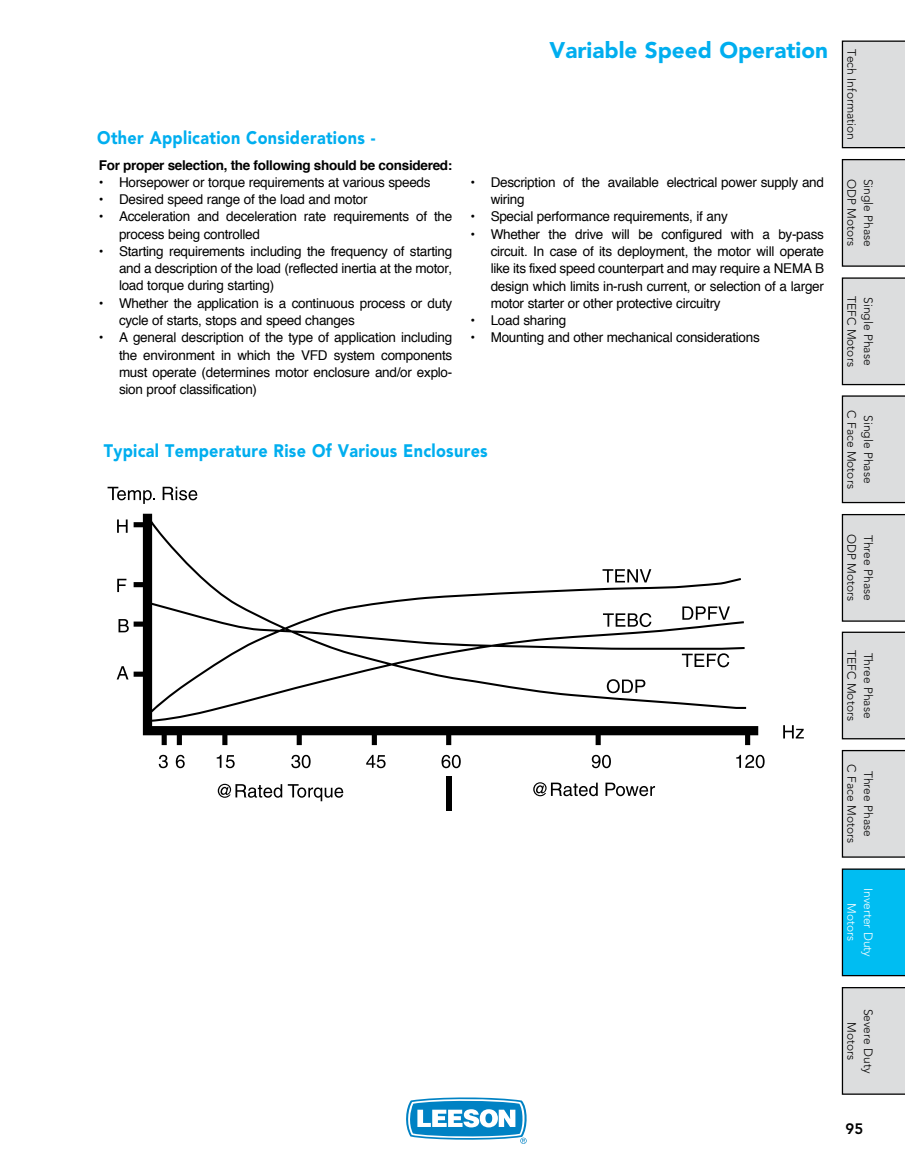
<style>
.page{position:relative;width:905px;height:1175px;background:#fff}
.page>*{position:absolute;margin:0;border:0;box-sizing:border-box;transform-origin:0 0}
.t1{font:900 22.5px "Avenir LT Std";color:#00aeef}
.t2{font:900 18px "Avenir LT Std";letter-spacing:.02em;color:#00aeef;scale:.9 1}
.t3{font:800 15px "Avenir LT Std";color:#000}
.t4{font:13.5px/17.2px "Helvetica";letter-spacing:-.02em;color:#000}
.t5{font:700 13.5px "Helvetica";letter-spacing:-.02em;color:#000}
.t6{font:300 12px/16.5px "Avenir LT Std";color:#000;text-align:center}
.t7{font:300 12px/16.5px "Avenir LT Std";color:#fff;text-align:center}
</style>
<div class="page">
<svg style="left:406px;top:1097px;width:120px;height:46px"></svg>
<svg style="left:841px;top:40px;width:63px;height:108px;background:#d3d4d5"></svg>
<svg style="left:841px;top:159px;width:63px;height:108px;background:#d3d3d4"></svg>
<svg style="left:841px;top:277px;width:63px;height:108px;background:#d3d4d5"></svg>
<svg style="left:841px;top:395px;width:63px;height:108px;background:#d3d4d5"></svg>
<svg style="left:841px;top:514px;width:63px;height:107px;background:#d4d5d6"></svg>
<svg style="left:841px;top:631px;width:63px;height:108px;background:#d3d4d5"></svg>
<svg style="left:841px;top:750px;width:63px;height:107px;background:#d4d5d6"></svg>
<svg style="left:841px;top:868px;width:63px;height:108px;background:#04b6e8"></svg>
<svg style="left:841px;top:987px;width:63px;height:107px;background:#d4d5d6"></svg>
<svg style="left:134px;top:514px;width:624px;height:231px"></svg>
<div style="left:446px;top:775px;width:5px;height:35px;background:#000"></div>
<svg style="left:108px;top:487px;width:47px;height:17px"></svg>
<svg style="left:163px;top:487px;width:34px;height:13px"></svg>
<svg style="left:117px;top:519px;width:11px;height:14px"></svg>
<svg style="left:117px;top:579px;width:9px;height:13px"></svg>
<svg style="left:118px;top:619px;width:11px;height:13px"></svg>
<svg style="left:117px;top:666px;width:11px;height:13px"></svg>
<svg style="left:602px;top:569px;width:49px;height:13px"></svg>
<svg style="left:682px;top:606px;width:48px;height:14px"></svg>
<svg style="left:603px;top:613px;width:48px;height:14px"></svg>
<svg style="left:682px;top:653px;width:47px;height:14px"></svg>
<svg style="left:606px;top:679px;width:39px;height:14px"></svg>
<svg style="left:783px;top:725px;width:20px;height:13px"></svg>
<svg style="left:218px;top:783px;width:64px;height:14px"></svg>
<svg style="left:288px;top:784px;width:55px;height:17px"></svg>
<svg style="left:533px;top:782px;width:64px;height:14px"></svg>
<svg style="left:605px;top:782px;width:50px;height:14px"></svg>
<svg style="left:159px;top:755px;width:9px;height:13px"></svg>
<svg style="left:176px;top:755px;width:9px;height:13px"></svg>
<svg style="left:217px;top:755px;width:18px;height:13px"></svg>
<svg style="left:291px;top:755px;width:19px;height:13px"></svg>
<svg style="left:366px;top:755px;width:19px;height:13px"></svg>
<svg style="left:441px;top:755px;width:20px;height:13px"></svg>
<svg style="left:591px;top:755px;width:20px;height:13px"></svg>
<svg style="left:736px;top:755px;width:28px;height:13px"></svg>
<h1 class="t1" style="left:549px;top:36px;width:280px">Variable Speed Operation</h1>
<h2 class="t2" style="left:97px;top:126px;width:311px">Other Application Considerations -</h2>
<p class="t5" style="left:99px;top:154px;width:355px">For proper selection, the following should be considered:</p>
<p class="t4" style="left:99px;top:174px;width:333px">• Horsepower or torque requirements at various speeds</p>
<p class="t4" style="left:99px;top:191px;width:270px">• Desired speed range of the load and motor</p>
<p class="t4" style="left:119px;top:208px;width:335px;text-indent:-20px">• Acceleration and deceleration rate requirements of the process being controlled</p>
<p class="t4" style="left:119px;top:243px;width:335px;text-align:justify;text-indent:-20px">• Starting requirements including the frequency of starting and a description of the load (reflected inertia at the motor, load torque during starting)</p>
<p class="t4" style="left:119px;top:295px;width:335px;text-indent:-20px">• Whether the application is a continuous process or duty cycle of starts, stops and speed changes</p>
<p class="t4" style="left:119px;top:329px;width:335px;text-align:justify;text-indent:-20px">• A general description of the type of application including the environment in which the VFD system components must operate (determines motor enclosure and/or explo&shy;sion proof classification)</p>
<p class="t4" style="left:490px;top:174px;width:335px;text-indent:-20px">• Description of the available electrical power supply and wiring</p>
<p class="t4" style="left:470px;top:208px;width:259px">• Special performance requirements, if any</p>
<p class="t4" style="left:490px;top:226px;width:335px;text-align:justify;text-indent:-20px">• Whether the drive will be configured with a by-pass circuit. In case of its deployment, the motor will operate like its fixed speed counterpart and may require a NEMA B design which limits in-rush current, or selection of a larger motor starter or other protective circuitry</p>
<p class="t4" style="left:470px;top:312px;width:97px">• Load sharing</p>
<p class="t4" style="left:470px;top:329px;width:291px">• Mounting and other mechanical considerations</p>
<h2 class="t2" style="left:104px;top:440px;width:428px">Typical Temperature Rise Of Various Enclosures</h2>
<p class="t6" style="left:859px;top:49px;width:93px;rotate:90deg">Tech Information</p>
<p class="t6" style="left:859px;top:179px;width:69px;rotate:90deg">ODP Motors</p>
<p class="t6" style="left:876px;top:179px;width:70px;rotate:90deg">Single Phase</p>
<p class="t6" style="left:859px;top:296px;width:72px;rotate:90deg">TEFC Motors</p>
<p class="t6" style="left:876px;top:297px;width:70px;rotate:90deg">Single Phase</p>
<p class="t6" style="left:876px;top:410px;width:80px;rotate:90deg">Single Phase<br>C Face Motors</p>
<p class="t6" style="left:859px;top:534px;width:69px;rotate:90deg">ODP Motors</p>
<p class="t6" style="left:876px;top:535px;width:67px;rotate:90deg">Three Phase</p>
<p class="t6" style="left:859px;top:650px;width:72px;rotate:90deg">TEFC Motors</p>
<p class="t6" style="left:876px;top:652px;width:67px;rotate:90deg">Three Phase</p>
<p class="t6" style="left:876px;top:764px;width:80px;rotate:90deg">Three Phase<br>C Face Motors</p>
<p class="t7" style="left:876px;top:887px;width:71px;rotate:90deg">Inverter Duty<br>Motors</p>
<p class="t6" style="left:876px;top:1008px;width:66px;rotate:90deg">Severe Duty<br>Motors</p>
<p class="t3" style="left:845px;top:1120px;width:19px">95</p>
</div>
